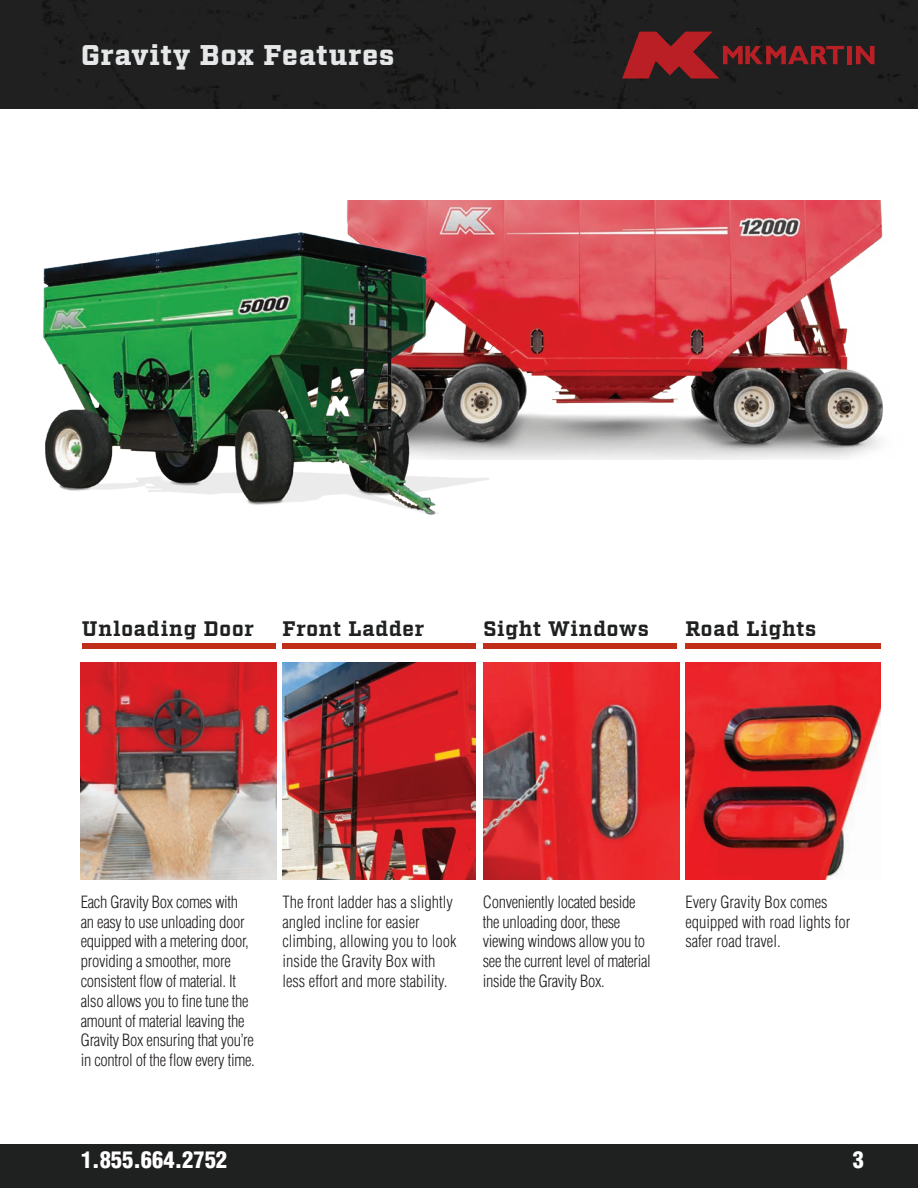
<style>
.page{position:relative;width:918px;height:1188px;background:#fff}
.page>*{position:absolute;margin:0;border:0;box-sizing:border-box;transform-origin:0 0}
.t1{font:900 28.5px "Factoria";letter-spacing:.035em;color:#e6e7e9}
.t2{font:900 condensed 22.5px "Helvetica LT Std";color:#fff}
.t3{font:700 21px "Factoria";letter-spacing:.03em;color:#1f2020}
.t4{font:300 condensed 16.5px/19.8px "Helvetica LT Std";letter-spacing:-.02em;color:#231f20}
.t5{font:300 condensed 16.5px/19.8px "Helvetica LT Std";color:#231f20}
</style>
<div class="page">
<img style="left:347px;top:200px;width:536px;height:259px">
<img style="left:43px;top:211px;width:473px;height:304px">
<div style="left:0;top:1145px;width:918px;height:43px;background:#1f2020"></div>
<div style="left:0;top:0;width:918px;height:108px;background:#1f201f"></div>
<svg style="left:622px;top:32px;width:222px;height:47px;background:#5a1f20"></svg>
<div style="left:847px;top:46px;width:5px;height:18px;background:#b91f24"></div>
<svg style="left:856px;top:46px;width:18px;height:18px"></svg>
<img style="left:81px;top:662px;width:195px;height:217px">
<img style="left:484px;top:662px;width:195px;height:217px">
<img style="left:282px;top:662px;width:193px;height:217px">
<img style="left:685px;top:662px;width:196px;height:217px">
<div style="left:82px;top:643px;width:193px;height:5px;background:#c02d19"></div>
<div style="left:483px;top:643px;width:194px;height:5px;background:#c02d19"></div>
<div style="left:282px;top:643px;width:194px;height:5px;background:#c02d19"></div>
<div style="left:685px;top:643px;width:196px;height:5px;background:#c02d19"></div>
<h1 class="t1" style="left:81px;top:38px;width:315px">Gravity Box Features</h1>
<p class="t3" style="left:82px;top:616px;width:174px">Unloading Door</p>
<p class="t3" style="left:282px;top:616px;width:143px">Front Ladder</p>
<p class="t3" style="left:483px;top:616px;width:167px">Sight Windows</p>
<p class="t3" style="left:685px;top:616px;width:133px">Road Lights</p>
<p class="t4" style="left:81px;top:892px;width:175px">Each Gravity Box comes with an easy to use unloading door equipped with a metering door, providing a smoother, more consistent flow of material. It also allows you to fine tune the amount of material leaving the<br>Gravity Box ensuring that you’re in control of the flow every time.</p>
<p class="t5" style="left:685px;top:892px;width:166px">Every Gravity Box comes equipped with road lights for safer road travel.</p>
<p class="t5" style="left:282px;top:892px;width:176px">The front ladder has a slightly angled incline for easier climbing, allowing you to look inside the Gravity Box with less effort and more stability.</p>
<p class="t4" style="left:483px;top:892px;width:170px">Conveniently located beside the unloading door, these viewing windows allow you to see the current level of material inside the Gravity Box.</p>
<h2 class="t2" style="left:81px;top:1146px;width:148px">1.855.664.2752</h2>
<h2 class="t2" style="left:853px;top:1146px;width:13px">3</h2>
</div>
